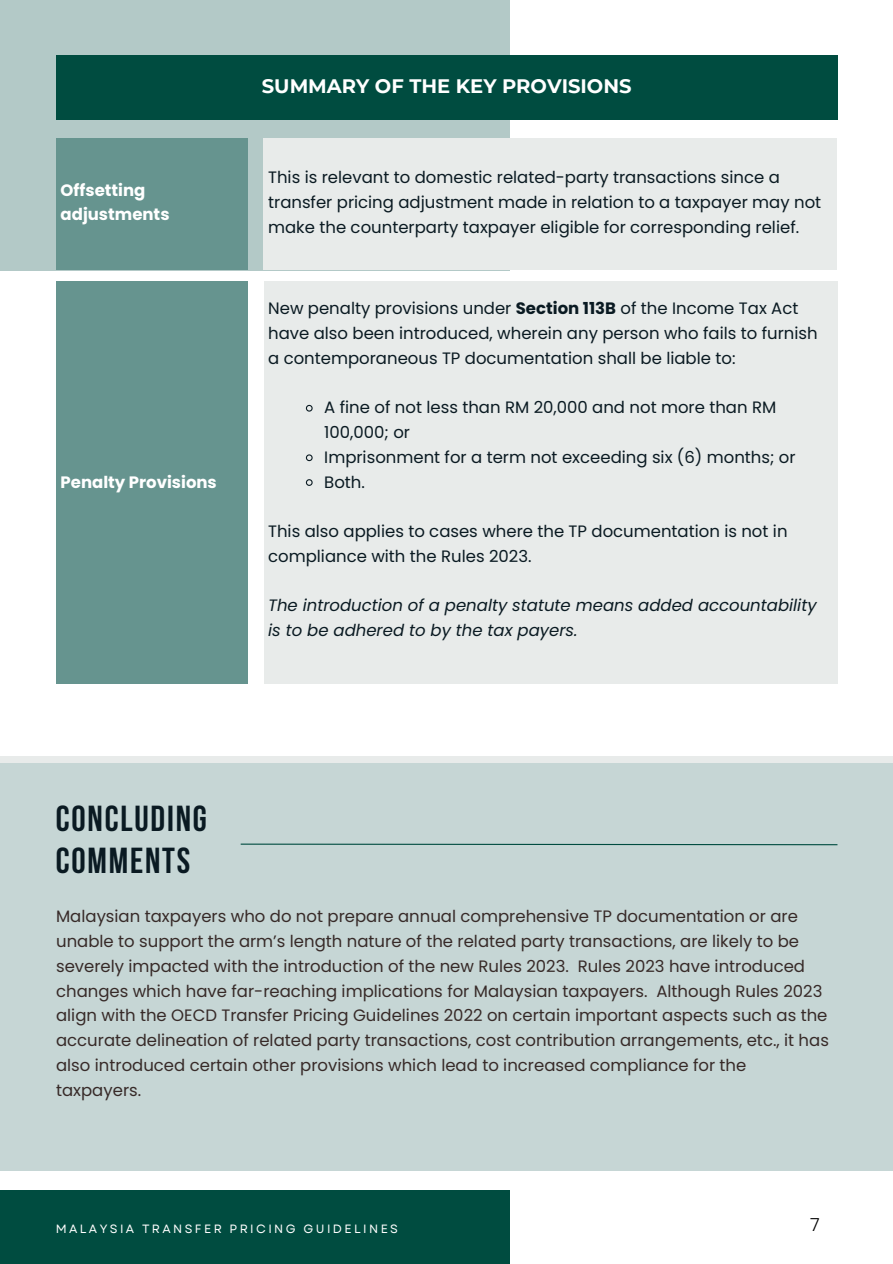
<style>
.page{position:relative;width:893px;height:1264px;background:#fff}
.page>*{position:absolute;margin:0;border:0;box-sizing:border-box;transform-origin:0 0}
.t1{font:700 36px/42.8px "Bebas Neue";letter-spacing:.05em;color:#0a1a22}
.t2{font:700 19.5px "Montserrat";color:#fff}
.t3{font:300 18px "Poppins";color:#000}
.t4{font:16.5px/24.8px "Poppins";color:#372a28}
.t5{font:16.5px/24.8px "Poppins";color:#0a1a22}
.t6{font:italic 16.5px/24.8px "Poppins";color:#0a1a22}
.t7{font:700 16.5px/24.8px "Poppins";color:#fff}
.t8{font:12px "Garet";letter-spacing:.2em;color:#fff}
.s1{font-weight:700}
</style>
<div class="page">
<div style="left:0;top:0;width:510px;height:270px;background:#b3c9c7"></div>
<div style="left:0;top:1190px;width:510px;height:73px;background:#004c40"></div>
<div style="left:56px;top:56px;width:781px;height:64px;background:#004c40"></div>
<div style="left:56px;top:138px;width:192px;height:132px;background:#66948f"></div>
<div style="left:264px;top:138px;width:573px;height:132px;background:#e8ebea"></div>
<div style="left:56px;top:281px;width:192px;height:403px;background:#66948f"></div>
<div style="left:264px;top:281px;width:573px;height:403px;background:#e8ebea"></div>
<svg style="left:305px;top:404px;width:8px;height:8px"></svg>
<svg style="left:305px;top:454px;width:8px;height:8px"></svg>
<svg style="left:305px;top:479px;width:8px;height:7px"></svg>
<div style="left:0;top:763px;width:892px;height:407px;background:#c6d6d5"></div>
<div style="left:0;top:756px;width:892px;height:7px;background:#e8ebea"></div>
<svg style="left:240px;top:843px;width:598px;height:2px"></svg>
<p class="t2" style="left:262px;top:72px;width:371px">SUMMARY OF THE KEY PROVISIONS</p>
<p class="t7" style="left:61px;top:178px;width:110px">Offsetting adjustments</p>
<p class="t5" style="left:268px;top:165px;width:554px">This is relevant to domestic related-party transactions since a transfer pricing adjustment made in relation to a taxpayer may not make the counterparty taxpayer eligible for corresponding relief.</p>
<p class="t7" style="left:61px;top:469px;width:158px">Penalty Provisions</p>
<p class="t5" style="left:268px;top:296px;width:551px">New penalty provisions under <span class="s1">Section 113B</span> of the Income Tax Act have also been introduced, wherein any person who fails to furnish a contemporaneous TP documentation shall be liable to:</p>
<p class="t5" style="left:324px;top:395px;width:473px">A fine of not less than RM 20,000 and not more than RM<br>100,000; or<br>Imprisonment for a term not exceeding six (6) months; or<br>Both.</p>
<p class="t5" style="left:268px;top:519px;width:521px">This also applies to cases where the TP documentation is not in compliance with the Rules 2023.</p>
<p class="t6" style="left:268px;top:593px;width:550px">The introduction of a penalty statute means added accountability is to be adhered to by the tax payers.</p>
<h1 class="t1" style="left:56px;top:796px;width:153px">CONCLUDING<br>COMMENTS</h1>
<p class="t4" style="left:56px;top:904px;width:774px">Malaysian taxpayers who do not prepare annual comprehensive TP documentation or are unable to support the arm’s length nature of the related party transactions, are likely to be severely impacted with the introduction of the new Rules 2023. Rules 2023 have introduced changes which have far-reaching implications for Malaysian taxpayers. Although Rules 2023 align with the OECD Transfer Pricing Guidelines 2022 on certain important aspects such as the accurate delineation of related party transactions, cost contribution arrangements, etc., it has also introduced certain other provisions which lead to increased compliance for the taxpayers.</p>
<p class="t8" style="left:56px;top:1221px;width:344px">MALAYSIA TRANSFER PRICING GUIDELINES</p>
<p class="t3" style="left:810px;top:1214px;width:11px">7</p>
</div>
